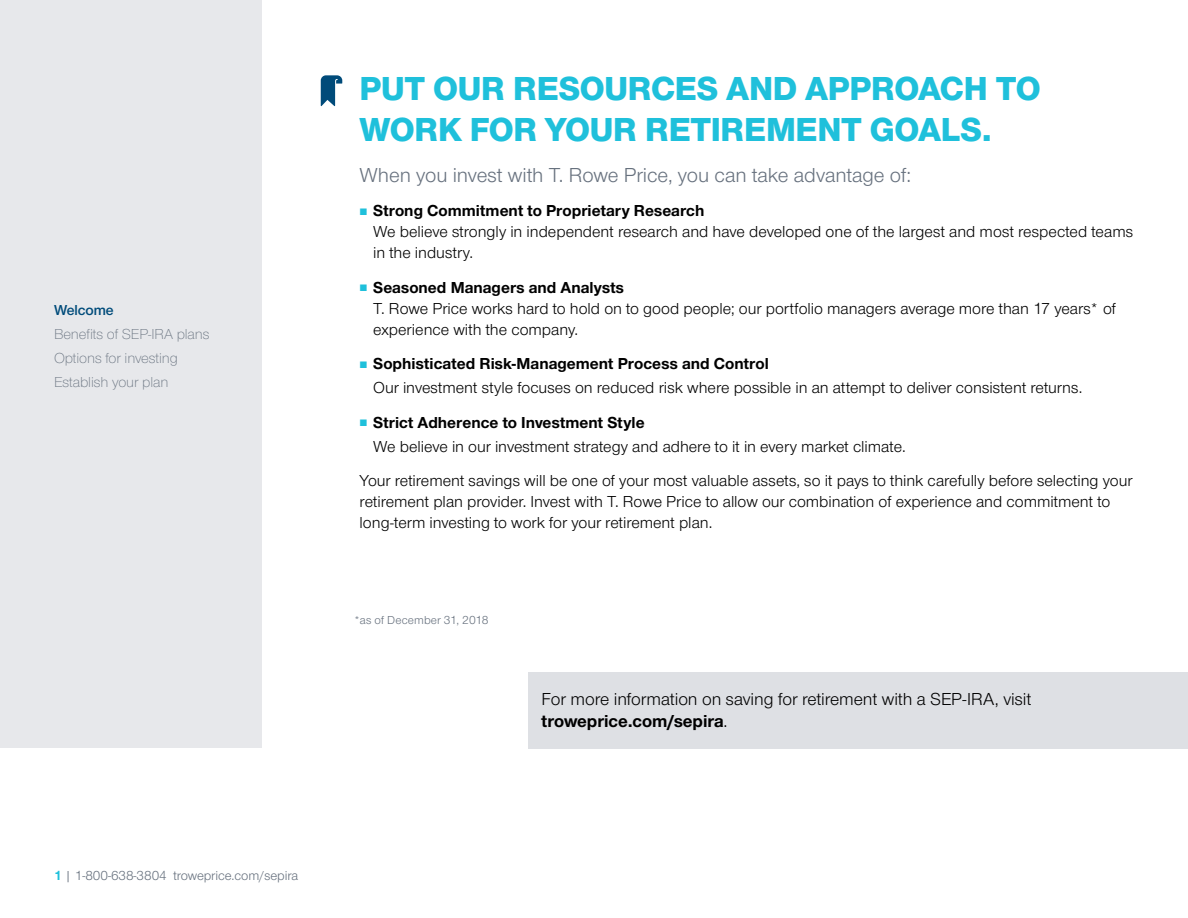
<style>
.page{position:relative;width:1188px;height:918px;background:#fff}
.page>*{position:absolute;margin:0;border:0;box-sizing:border-box;transform-origin:0 0}
.t1{font:800 34.5px/41.4px "Nimbus Sans Novus";letter-spacing:-.01em;color:#1fc0db}
.t2{font:21px "Nimbus Sans Novus";letter-spacing:-.005em;color:#67717e}
.t3{font:18px/22.5px "Nimbus Sans Novus";letter-spacing:-.005em;color:#000}
.t4{font:16.5px/21px "Nimbus Sans Novus";color:#000}
.t5{font:700 16.5px "Nimbus Sans Novus";letter-spacing:.005em;color:#000}
.t6{font:300 15px/24px "Nimbus Sans Novus";letter-spacing:-.005em;color:#67717e}
.t7{font:600 15px "Nimbus Sans Novus";letter-spacing:-.005em;color:#004b7a}
.t8{font:13.5px "Nimbus Sans Novus";letter-spacing:-.005em;color:#67717e}
.t9{font:12px "Nimbus Sans Novus";letter-spacing:.015em;color:#67717e}
.s1{font-weight:700;color:#1fc0db}
.s2{font-weight:700}
</style>
<div class="page">
<div style="left:0;top:0;width:262px;height:748px;background:#e7e8eb"></div>
<div style="left:528px;top:672px;width:660px;height:76px;background:#dee0e4"></div>
<svg style="left:321px;top:75px;width:21px;height:31px"></svg>
<p class="t7" style="left:54px;top:301px;width:61px">Welcome</p>
<p class="t6" style="left:54px;top:322px;width:157px">Benefits of SEP-IRA plans<br>Options for investing<br>Establish your plan</p>
<p class="t8" style="left:54px;top:867px;width:246px"><span class="s1">1</span> | 1-800-638-3804 troweprice.com/sepira</p>
<h1 class="t1" style="left:360px;top:66px;width:683px">PUT OUR RESOURCES AND APPROACH TO<br>WORK FOR YOUR RETIREMENT GOALS.</h1>
<p class="t2" style="left:360px;top:161px;width:553px">When you invest with T. Rowe Price, you can take advantage of:</p>
<p class="t5" style="left:373px;top:199px;width:333px">Strong Commitment to Proprietary Research</p>
<p class="t4" style="left:373px;top:221px;width:762px">We believe strongly in independent research and have developed one of the largest and most respected teams in the industry.</p>
<p class="t5" style="left:373px;top:276px;width:252px">Seasoned Managers and Analysts</p>
<p class="t4" style="left:373px;top:297px;width:745px">T. Rowe Price works hard to hold on to good people; our portfolio managers average more than 17 years* of experience with the company.</p>
<p class="t5" style="left:373px;top:352px;width:397px">Sophisticated Risk-Management Process and Control</p>
<p class="t4" style="left:373px;top:377px;width:711px">Our investment style focuses on reduced risk where possible in an attempt to deliver consistent returns.</p>
<p class="t5" style="left:373px;top:411px;width:273px">Strict Adherence to Investment Style</p>
<p class="t4" style="left:360px;top:428px;width:774px;line-height:34.5px;text-indent:13px">We believe in our investment strategy and adhere to it in every market climate.<br>Your retirement savings will be one of your most valuable assets, so it pays to think carefully before selecting your</p>
<p class="t4" style="left:360px;top:491px;width:752px">retirement plan provider. Invest with T. Rowe Price to allow our combination of experience and commitment to long-term investing to work for your retirement plan.</p>
<p class="t9" style="left:354px;top:612px;width:136px">*as of December 31, 2018</p>
<p class="t3" style="left:542px;top:687px;width:491px">For more information on saving for retirement with a SEP-IRA, visit <span class="s2">troweprice.com/sepira</span>.</p>
</div>
